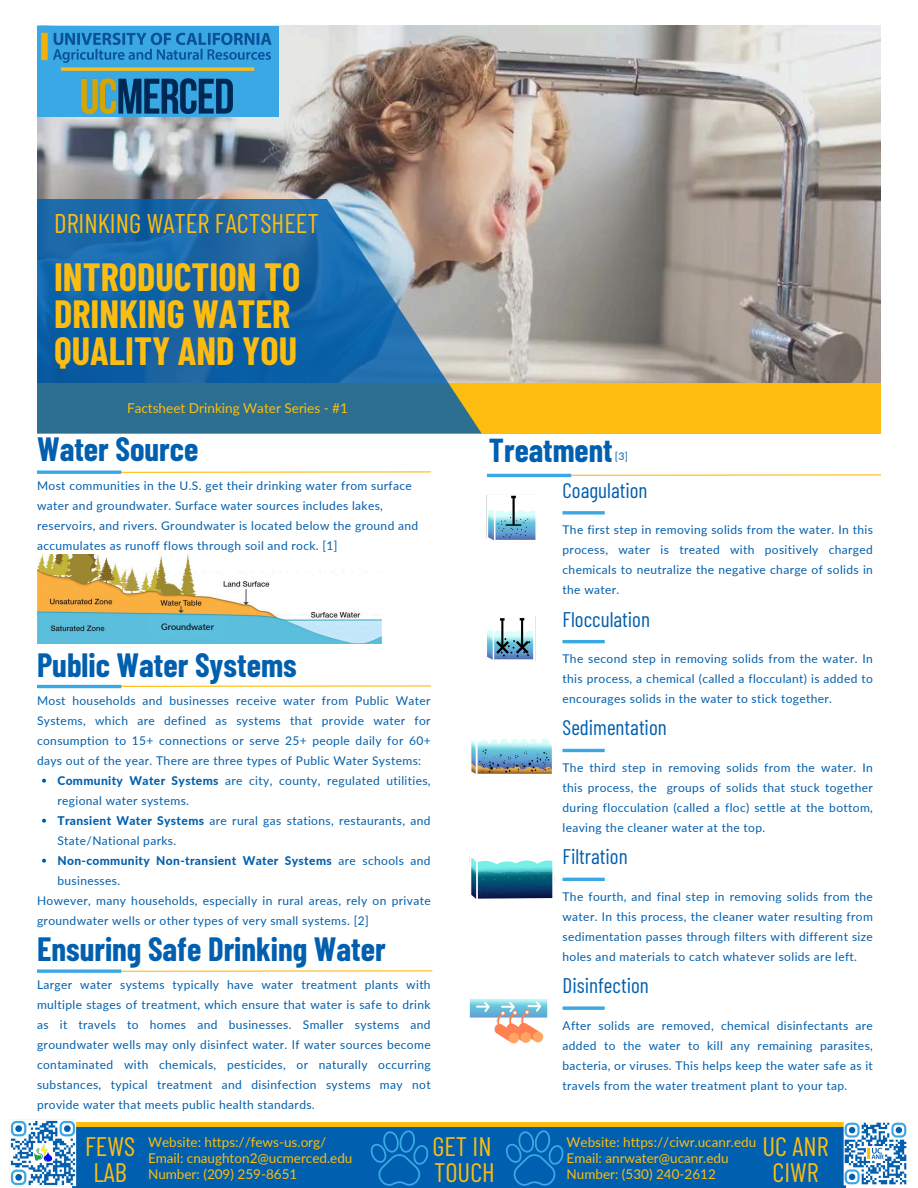
<style>
.page{position:relative;width:918px;height:1188px;background:#fff}
.page>*{position:absolute;margin:0;border:0;box-sizing:border-box;transform-origin:0 0}
.t1{font:700 38.55px/37.2px "Barlow Condensed";color:#fdbd10}
.t2{font:700 32.85px "Barlow Condensed";color:#005fae}
.t3{font:700 32.4px "Barlow Condensed";color:#005fae}
.t4{font:27px "Barlow Condensed";color:#fdbd10}
.t5{font:26.7px/26.1px "Barlow Condensed";color:#fdbd10;text-align:center}
.t6{font:21.15px "Barlow Condensed";color:#005fae}
.t7{font:13.65px "Lato";color:#fdbd10}
.t8{font:13.5px/15.8px "Lato";color:#fdbd10}
.t9{font:12px/20px "Lato";letter-spacing:.03em;color:#005fae;text-align:justify}
.t10{font:800 12px/20px "Lato";letter-spacing:.03em;color:#005fae}
.t11{font:10.5px "Lato";color:#005fae}
.t12{font:9px "Lato";color:#000}
.s1{font-weight:800}
.s2{font-weight:400}
</style>
<div class="page">
<svg style="left:563px;top:511px;width:42px;height:4px"></svg>
<hr style="left:563px;top:749px;width:42px;height:3px;background:#3aa8e4">
<hr style="left:563px;top:878px;width:42px;height:3px;background:#3aa8e4">
<hr style="left:563px;top:640px;width:42px;height:3px;background:#3aa8e4">
<svg style="left:121px;top:471px;width:311px;height:3px"></svg>
<svg style="left:37px;top:470px;width:84px;height:4px"></svg>
<svg style="left:563px;top:1006px;width:42px;height:4px"></svg>
<svg style="left:121px;top:970px;width:312px;height:3px"></svg>
<svg style="left:37px;top:969px;width:84px;height:4px"></svg>
<svg style="left:121px;top:685px;width:311px;height:3px"></svg>
<hr style="left:37px;top:685px;width:84px;height:3px;background:#3aa8e4">
<img style="left:486px;top:495px;width:50px;height:46px">
<img style="left:487px;top:615px;width:49px;height:47px">
<img style="left:471px;top:738px;width:81px;height:36px">
<img style="left:469px;top:855px;width:100px;height:44px">
<img style="left:469px;top:999px;width:94px;height:45px">
<img style="left:37px;top:554px;width:344px;height:89px">
<div style="left:149px;top:617px;width:78px;height:22px;background:#5cbfde"></div>
<img style="left:37px;top:26px;width:844px;height:357px">
<div style="left:37px;top:383px;width:844px;height:50px;background:#fdbd10"></div>
<svg style="left:37px;top:199px;width:444px;height:234px"></svg>
<div style="left:37px;top:26px;width:241px;height:91px;background:#3aa8e4"></div>
<img style="left:41px;top:32px;width:231px;height:31px">
<img style="left:82px;top:78px;width:150px;height:35px">
<svg style="left:61px;top:67px;width:193px;height:4px"></svg>
<svg style="left:486px;top:474px;width:395px;height:3px"></svg>
<hr style="left:487px;top:474px;width:84px;height:3px;background:#3aa8e4">
<div style="left:70px;top:1122px;width:774px;height:6px;background:#fdbd10"></div>
<div style="left:72px;top:1127px;width:774px;height:61px;background:#005fae"></div>
<img style="left:844px;top:1122px;width:63px;height:64px">
<img style="left:10px;top:1120px;width:67px;height:67px">
<svg style="left:370px;top:1130px;width:58px;height:56px"></svg>
<svg style="left:506px;top:1130px;width:58px;height:56px"></svg>
<svg style="left:42px;top:779px;width:4px;height:4px"></svg>
<svg style="left:42px;top:819px;width:4px;height:4px"></svg>
<svg style="left:42px;top:859px;width:4px;height:4px"></svg>
<p class="t4" style="left:54px;top:206px;width:266px">DRINKING WATER FACTSHEET</p>
<p class="t1" style="left:54px;top:257px;width:248px">INTRODUCTION TO<br>DRINKING WATER<br>QUALITY AND YOU</p>
<h6 class="t7" style="left:127px;top:400px;width:223px">Factsheet Drinking Water Series - #1</h6>
<p class="t2" style="left:37px;top:428px;width:163px">Water Source</p>
<h3 class="t9" style="left:37px;top:475px;width:383px;text-align:left">Most communities in the U.S. get their drinking water from surface water and groundwater. Surface water sources includes lakes, reservoirs, and rivers. Groundwater is located below the ground and accumulates as runoff flows through soil and rock. [1]</h3>
<h2 class="t12" style="left:161px;top:621px;width:54px">Groundwater</h2>
<h4 class="t2" style="left:37px;top:644px;width:261px">Public Water Systems</h4>
<p class="t9" style="left:37px;top:690px;width:395px">Most households and businesses receive water from Public Water Systems, which are defined as systems that provide water for consumption to 15+ connections or serve 25+ people daily for 60+ days out of the year. There are three types of Public Water Systems:</p>
<p class="t9" style="left:57px;top:770px;width:375px"><span class="s1">Community Water Systems</span> are city, county, regulated utilities, regional water systems.</p>
<h4 class="t9" style="left:57px;top:810px;width:375px"><span class="s1">Transient Water Systems</span> are rural gas stations, restaurants, and<br>State/National parks.</h4>
<p class="t10" style="left:57px;top:850px;width:375px">Non-community Non-transient Water Systems <span class="s2">are schools and businesses.</span></p>
<p class="t9" style="left:37px;top:890px;width:395px">However, many households, especially in rural areas, rely on private groundwater wells or other types of very small systems. [2]</p>
<p class="t2" style="left:37px;top:928px;width:350px">Ensuring Safe Drinking Water</p>
<p class="t9" style="left:37px;top:974px;width:395px">Larger water systems typically have water treatment plants with multiple stages of treatment, which ensure that water is safe to drink as it travels to homes and businesses. Smaller systems and groundwater wells may only disinfect water. If water sources become contaminated with chemicals, pesticides, or naturally occurring substances, typical treatment and disinfection systems may not provide water that meets public health standards.</p>
<p class="t3" style="left:489px;top:429px;width:125px">Treatment</p>
<p class="t6" style="left:563px;top:477px;width:87px">Coagulation</p>
<h6 class="t9" style="left:563px;top:520px;width:312px">The first step in removing solids from the water. In this process, water is treated with positively charged chemicals to neutralize the negative charge of solids in the water.</h6>
<p class="t11" style="left:615px;top:449px;width:15px">[3]</p>
<p class="t6" style="left:563px;top:606px;width:89px">Flocculation</p>
<h4 class="t9" style="left:563px;top:649px;width:312px">The second step in removing solids from the water. In this process, a chemical (called a flocculant) is added to encourages solids in the water to stick together.</h4>
<p class="t6" style="left:563px;top:714px;width:106px">Sedimentation</p>
<p class="t9" style="left:563px;top:758px;width:312px">The third step in removing solids from the water. In this process, the groups of solids that stuck together during flocculation (called a floc) settle at the bottom, leaving the cleaner water at the top.</p>
<h4 class="t6" style="left:563px;top:843px;width:67px">Filtration</h4>
<p class="t9" style="left:563px;top:886px;width:312px">The fourth, and final step in removing solids from the water. In this process, the cleaner water resulting from sedimentation passes through filters with different size holes and materials to catch whatever solids are left.</p>
<p class="t6" style="left:563px;top:972px;width:88px">Disinfection</p>
<h4 class="t9" style="left:563px;top:1015px;width:312px">After solids are removed, chemical disinfectants are added to the water to kill any remaining parasites, bacteria, or viruses. This helps keep the water safe as it travels from the water treatment plant to your tap.</h4>
<h5 class="t5" style="left:85px;top:1132px;width:52px">FEWS<br>LAB</h5>
<p class="t5" style="left:763px;top:1132px;width:68px">UC ANR<br>CIWR</p>
<p class="t5" style="left:432px;top:1132px;width:64px;text-align:left">GET IN<br>TOUCH</p>
<h3 class="t8" style="left:148px;top:1134px;width:206px">Website: https://fews-us.org/<br>Email: cnaughton2@ucmerced.edu<br>Number: (209) 259-8651</h3>
<p class="t8" style="left:567px;top:1134px;width:191px">Website: https://ciwr.ucanr.edu<br>Email: anrwater@ucanr.edu<br>Number: (530) 240-2612</p>
</div>
